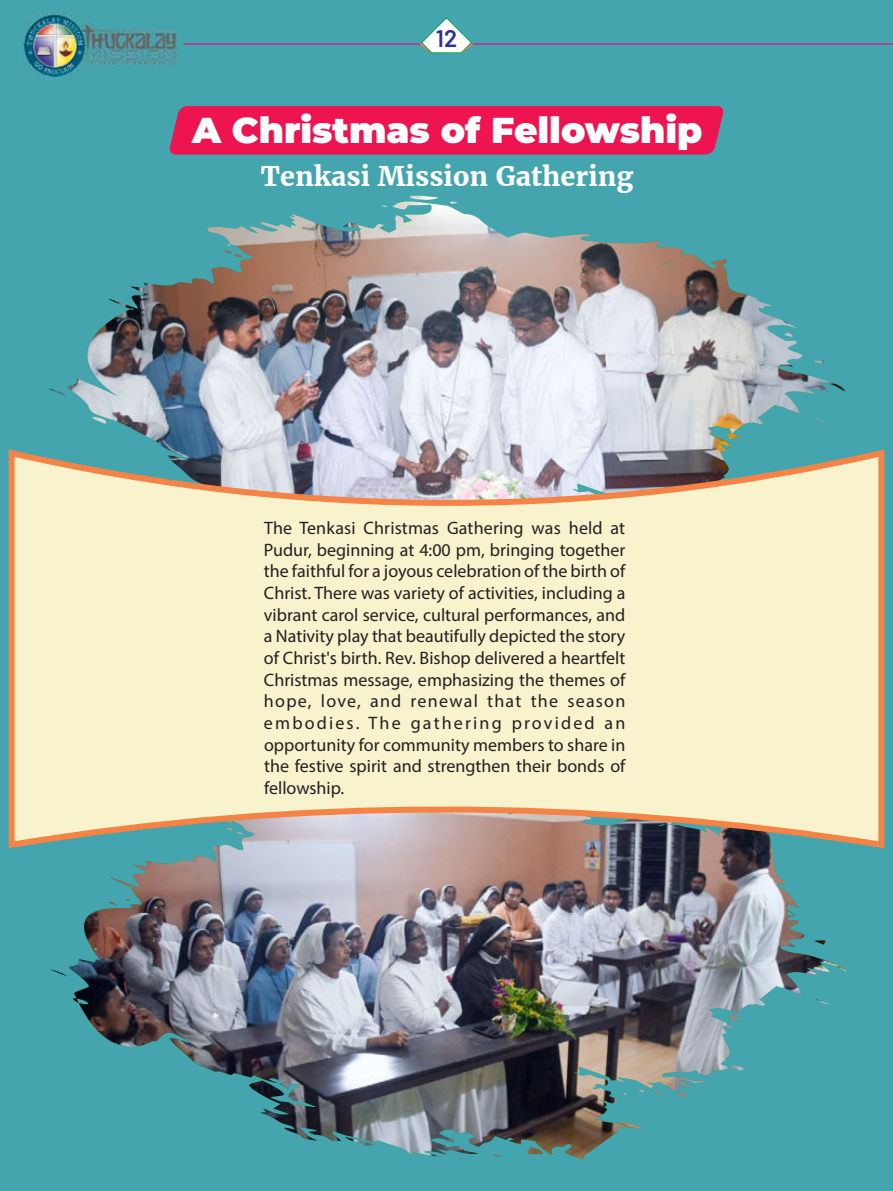
<style>
.page{position:relative;width:893px;height:1191px;background:#44a5ae}
.page>*{position:absolute;margin:0;border:0;box-sizing:border-box;transform-origin:0 0}
.t1{font:900 36px "Montserrat";color:#fff}
.t2{font:700 27px "Merriweather";color:#fff}
.t3{font:600 24px "Barlow";color:#2e3092}
.t4{font:18px/21.6px "Myriad Pro";color:#231f20;text-align:justify}
</style>
<div class="page">
<img style="left:21px;top:13px;width:156px;height:63px">
<div style="left:169px;top:106px;width:555px;height:48px;background:#ed1450"></div>
<svg style="left:411px;top:195px;width:434px;height:250px"></svg>
<img style="left:49px;top:196px;width:409px;height:249px">
<img style="left:50px;top:851px;width:797px;height:308px">
<img style="left:69px;top:851px;width:390px;height:233px">
<svg style="left:8px;top:445px;width:877px;height:406px;background:#e7e0c1"></svg>
<hr style="left:183px;top:43px;width:710px;height:1px;background:#ed028c">
<svg style="left:420px;top:17px;width:53px;height:37px"></svg>
<h3 class="t3" style="left:436px;top:23px;width:23px">12</h3>
<h1 class="t1" style="left:192px;top:103px;width:512px">A Christmas of Fellowship</h1>
<h2 class="t2" style="left:261px;top:158px;width:374px">Tenkasi Mission Gathering</h2>
<p class="t4" style="left:264px;top:517px;width:363px">The Tenkasi Christmas Gathering was held at Pudur, beginning at 4:00 pm, bringing together the faithful for a joyous celebration of the birth of Christ. There was variety of activities, including a vibrant carol service, cultural performances, and a Nativity play that beautifully depicted the story of Christ's birth. Rev. Bishop delivered a heartfelt Christmas message, emphasizing the themes of hope, love, and renewal that the season embodies. The gathering provided an opportunity for community members to share in the festive spirit and strengthen their bonds of fellowship.</p>
</div>
